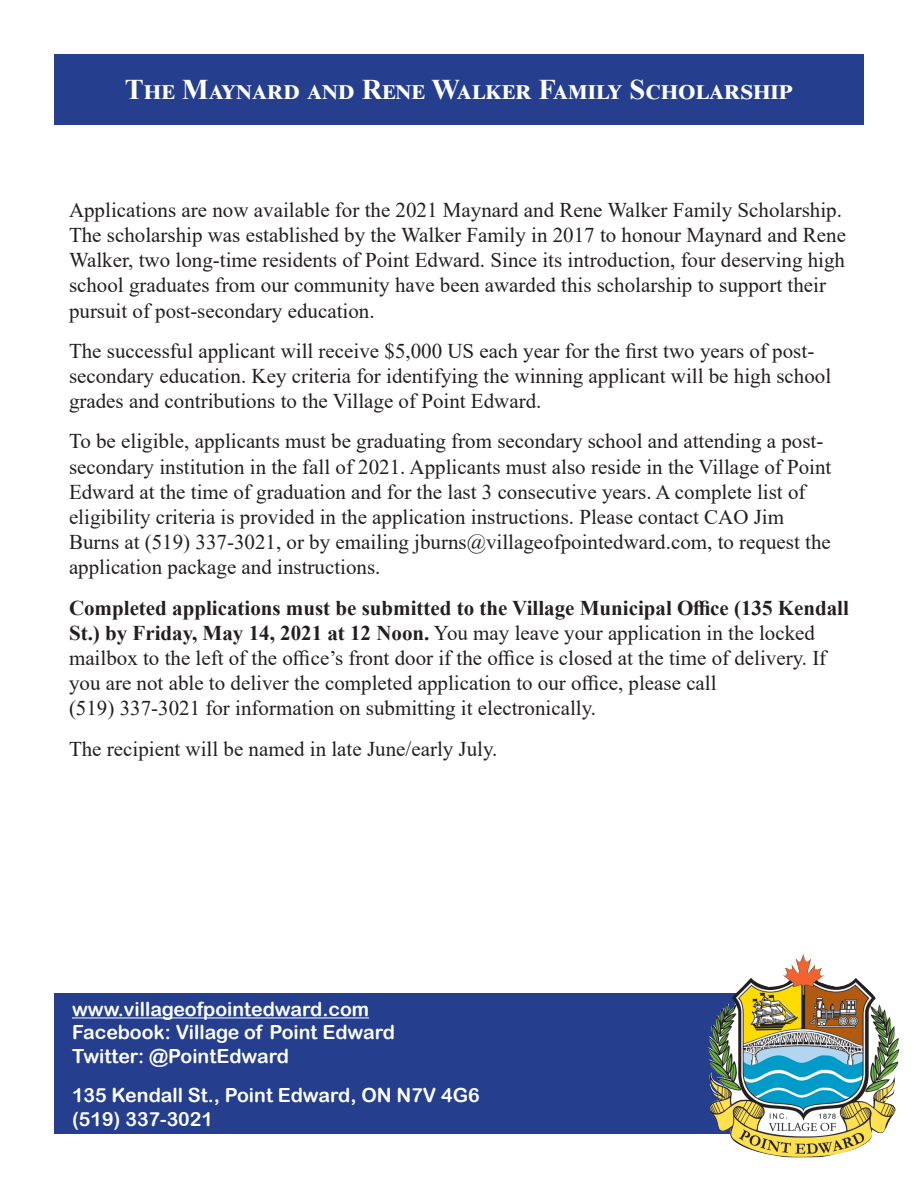
<style>
.page{position:relative;width:918px;height:1188px;background:#fff}
.page>*{position:absolute;margin:0;border:0;box-sizing:border-box;transform-origin:0 0}
.t1{font:700 28.5px "Times New Roman";letter-spacing:.025em;color:#fff}
.t2{font:21px/25.2px "Times New Roman";color:#231f20}
.t3{font:19.5px/23.4px "Arial Rounded MT Bold";color:#fff}
.s1{font-weight:700}
</style>
<div class="page">
<div style="left:54px;top:994px;width:810px;height:140px;background:#253f8e"></div>
<hr style="left:72px;top:1017px;width:297px;height:1px;background:#fff">
<img style="left:708px;top:954px;width:191px;height:203px">
<div style="left:54px;top:54px;width:810px;height:70px;background:#253f8e"></div>
<p class="t1" style="left:125px;top:69px;width:670px">The Maynard and Rene Walker Family Scholarship</p>
<p class="t2" style="left:69px;top:197px;width:779px">Applications are now available for the 2021 Maynard and Rene Walker Family Scholarship.<br>The scholarship was established by the Walker Family in 2017 to honour Maynard and Rene Walker, two long-time residents of Point Edward. Since its introduction, four deserving high school graduates from our community have been awarded this scholarship to support their pursuit of post-secondary education.</p>
<p class="t2" style="left:69px;top:338px;width:764px">The successful applicant will receive $5,000 US each year for the first two years of post&shy;secondary education. Key criteria for identifying the winning applicant will be high school grades and contributions to the Village of Point Edward.</p>
<p class="t2" style="left:69px;top:428px;width:764px">To be eligible, applicants must be graduating from secondary school and attending a post&shy;secondary institution in the fall of 2021. Applicants must also reside in the Village of Point Edward at the time of graduation and for the last 3 consecutive years. A complete list of eligibility criteria is provided in the application instructions. Please contact CAO Jim Burns at (519) 337-3021, or by emailing jburns@villageofpointedward.com, to request the application package and instructions.</p>
<p class="t2" style="left:69px;top:594px;width:782px"><span class="s1">Completed applications must be submitted to the Village Municipal Office (135 Kendall St.) by Friday, May 14, 2021 at 12 Noon.</span> You may leave your application in the locked mailbox to the left of the office’s front door if the office is closed at the time of delivery. If you are not able to deliver the completed application to our office, please call<br>(519) 337-3021 for information on submitting it electronically.</p>
<p class="t2" style="left:69px;top:735px;width:430px">The recipient will be named in late June/early July.</p>
<p class="t3" style="left:72px;top:997px;width:325px">www.villageofpointedward.com<br>Facebook: Village of Point Edward</p>
<p class="t3" style="left:72px;top:1044px;width:218px">Twitter: @PointEdward</p>
<p class="t3" style="left:72px;top:1084px;width:409px">135 Kendall St., Point Edward, ON N7V 4G6</p>
<p class="t3" style="left:72px;top:1107px;width:143px">(519) 337-3021</p>
</div>
